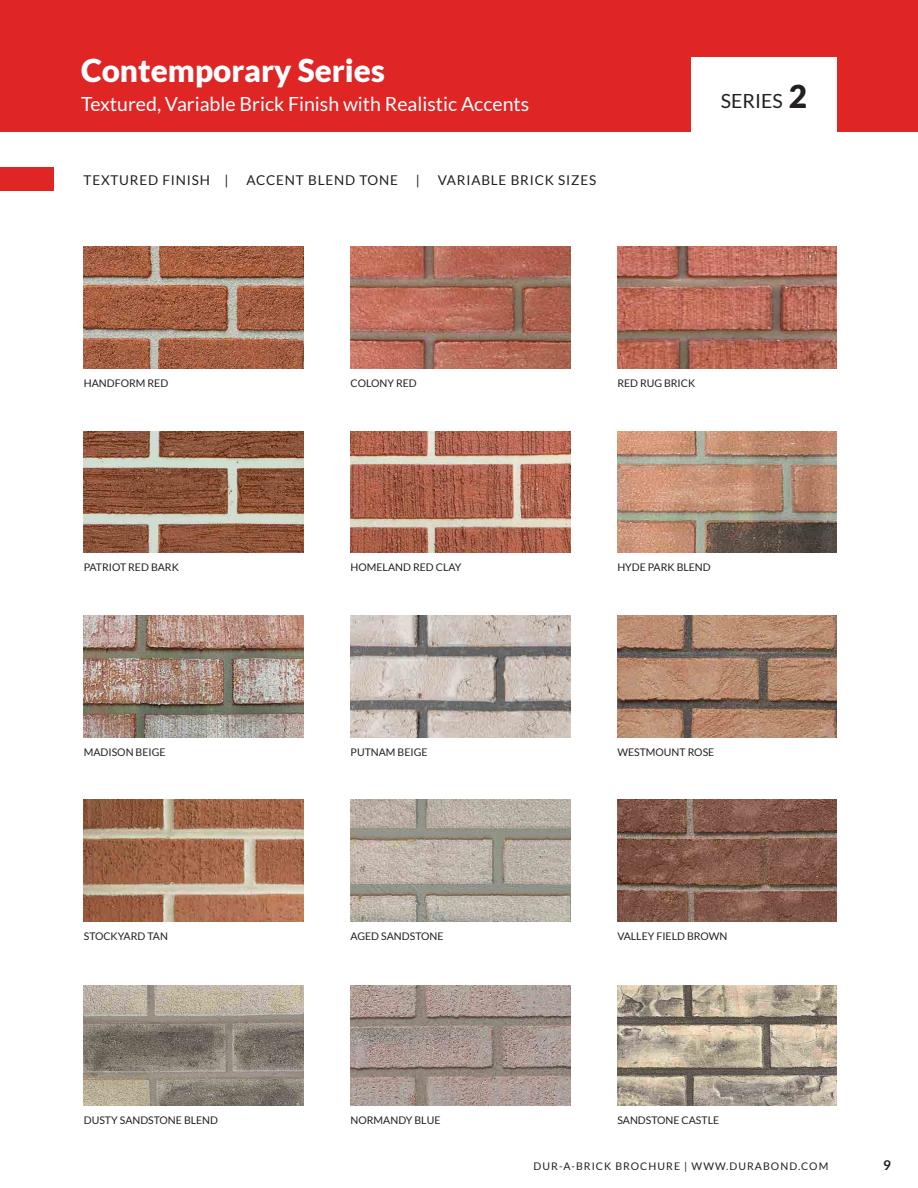
<style>
.page{position:relative;width:918px;height:1188px;background:#fff}
.page>*{position:absolute;margin:0;border:0;box-sizing:border-box;transform-origin:0 0}
.t1{font:900 31.5px "Lato";color:#fff}
.t2{font:19.5px "Lato";color:#fff}
.t3{font:19.5px "Lato";color:#231f20}
.t4{font:13.5px "Lato";letter-spacing:.06em;color:#231f20}
.t5{font:700 13.5px "Lato";color:#231f20}
.subhead{font:10.5px "Lato";color:#231f20}
.subhead-2{font:10.5px "Lato";letter-spacing:.1em;color:#231f20}
.s1{font-weight:900;font-size:31.5px}
</style>
<div class="page">
<div style="left:0;top:0;width:918px;height:131px;background:#e02525"></div>
<img style="left:84px;top:247px;width:219px;height:122px">
<img style="left:350px;top:247px;width:220px;height:122px">
<img style="left:617px;top:247px;width:220px;height:122px">
<img style="left:84px;top:431px;width:219px;height:122px">
<img style="left:350px;top:431px;width:220px;height:122px">
<img style="left:617px;top:431px;width:220px;height:122px">
<img style="left:84px;top:615px;width:219px;height:122px">
<img style="left:351px;top:615px;width:219px;height:122px">
<img style="left:617px;top:615px;width:220px;height:122px">
<img style="left:84px;top:800px;width:219px;height:122px">
<img style="left:351px;top:800px;width:219px;height:122px">
<img style="left:617px;top:800px;width:220px;height:122px">
<img style="left:84px;top:985px;width:219px;height:120px">
<img style="left:350px;top:985px;width:220px;height:120px">
<img style="left:617px;top:985px;width:220px;height:120px">
<div style="left:0;top:167px;width:54px;height:24px;background:#e02525"></div>
<div style="left:692px;top:57px;width:145px;height:77px;background:#fff"></div>
<p class="t1" style="left:81px;top:52px;width:305px">Contemporary Series</p>
<p class="t2" style="left:81px;top:93px;width:450px">Textured, Variable Brick Finish with Realistic Accents</p>
<p class="t4" style="left:84px;top:172px;width:146px">TEXTURED FINISH |</p>
<p class="t4" style="left:246px;top:172px;width:153px">ACCENT BLEND TONE</p>
<p class="t4" style="left:416px;top:172px;width:6px">|</p>
<p class="t4" style="left:438px;top:172px;width:160px">VARIABLE BRICK SIZES</p>
<p class="t3" style="left:721px;top:90px;width:88px">SERIES <span class="s1">2</span></p>
<p class="subhead" style="left:84px;top:377px;width:86px">HANDFORM RED</p>
<p class="subhead" style="left:351px;top:377px;width:68px">COLONY RED</p>
<p class="subhead" style="left:617px;top:377px;width:79px">RED RUG BRICK</p>
<p class="subhead" style="left:84px;top:562px;width:97px">PATRIOT RED BARK</p>
<p class="subhead" style="left:351px;top:562px;width:112px">HOMELAND RED CLAY</p>
<p class="subhead" style="left:617px;top:562px;width:95px">HYDE PARK BLEND</p>
<p class="subhead" style="left:84px;top:746px;width:83px">MADISON BEIGE</p>
<p class="subhead" style="left:351px;top:746px;width:78px">PUTNAM BEIGE</p>
<p class="subhead" style="left:617px;top:746px;width:98px">WESTMOUNT ROSE</p>
<p class="subhead" style="left:84px;top:930px;width:86px">STOCKYARD TAN</p>
<p class="subhead" style="left:351px;top:930px;width:94px">AGED SANDSTONE</p>
<p class="subhead" style="left:617px;top:930px;width:112px">VALLEY FIELD BROWN</p>
<p class="subhead" style="left:84px;top:1114px;width:136px">DUSTY SANDSTONE BLEND</p>
<p class="subhead" style="left:351px;top:1114px;width:91px">NORMANDY BLUE</p>
<p class="subhead" style="left:617px;top:1114px;width:103px">SANDSTONE CASTLE</p>
<p class="subhead-2" style="left:534px;top:1160px;width:296px">DUR-A-BRICK BROCHURE | WWW.DURABOND.COM</p>
<p class="t5" style="left:883px;top:1157px;width:9px">9</p>
</div>
